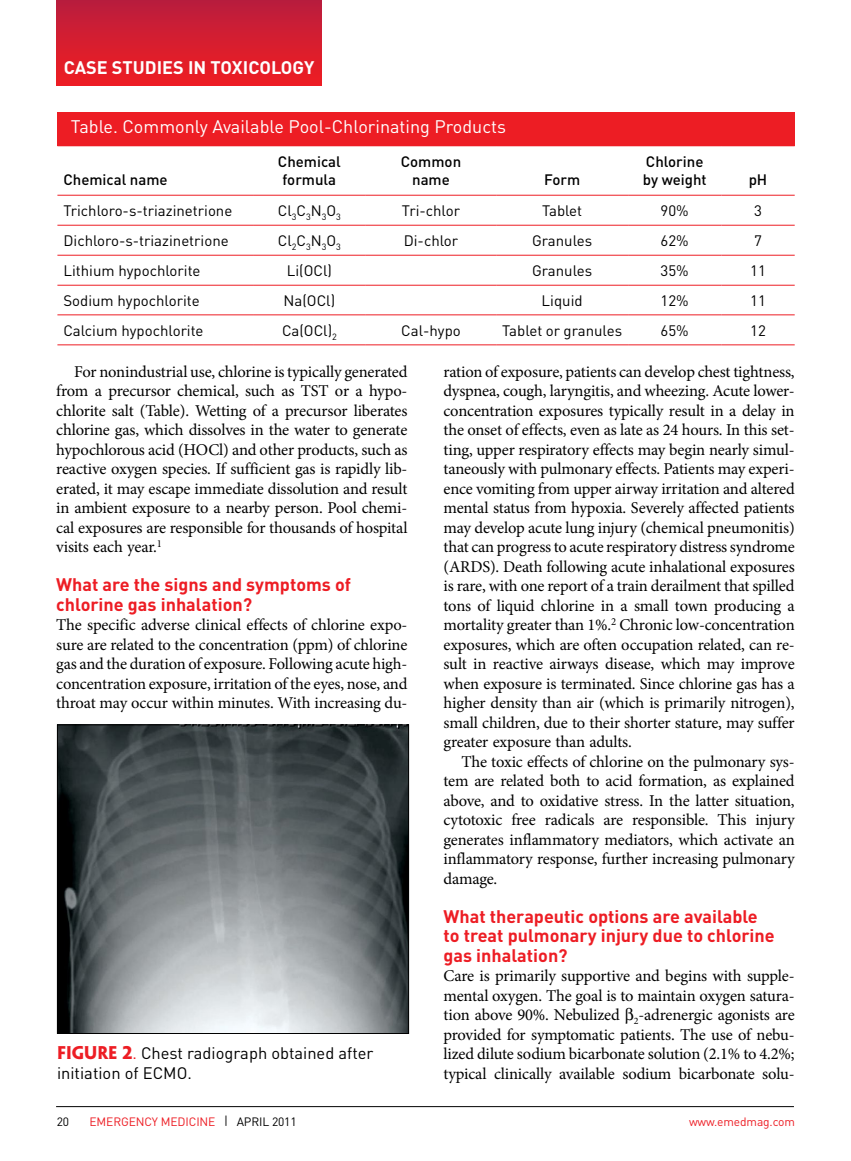
<style>
.page{position:relative;width:851px;height:1161px;background:#fff}
.page>*{position:absolute;margin:0;border:0;box-sizing:border-box;transform-origin:0 0}
.ahd{font:700 18px/19.5px "DIN";color:#ed1d24}
.thd{font:18px "DIN";color:#fff}
.t1{font:700 18px "DIN";color:#fff}
.body_no_indent{font:16.5px/19.5px "Minion Pro";letter-spacing:-.01em;color:#000;text-align:justify}
.body{font:16.5px/19.5px "Minion Pro";letter-spacing:-.015em;color:#000;text-align:justify}
.cap{font:16.5px/19.5px "DIN";color:#000}
.tbt{font:15px "DIN";color:#000}
.tbt-2{font:500 15px/18px "DIN";color:#000;text-align:center}
.t2{font:12px "DIN";letter-spacing:-.01em;color:#ed1d24}
.t3{font:12px "DIN";color:#000}
.s1{font-family:"Penumbra Flare Std";font-weight:700;color:#ed1d24}
.s2{color:#ed1d24}
.s3{color:#000}
</style>
<div class="page">
<div style="left:56px;top:0;width:265px;height:85px;background:linear-gradient(to bottom,#ba1d3e,#f01d22)"></div>
<hr style="left:56px;top:1106px;width:738px;height:1px;background:#000">
<img style="left:59px;top:726px;width:348px;height:306px">
<div style="left:57px;top:724px;width:352px;height:310px;border:1px solid #000"></div>
<div style="left:57px;top:112px;width:737px;height:34px;background:#ed1d24"></div>
<hr style="left:57px;top:195px;width:196px;height:1px;background:#ed1d24">
<hr style="left:253px;top:195px;width:113px;height:1px;background:#ed1d24">
<hr style="left:366px;top:195px;width:130px;height:1px;background:#ed1d24">
<hr style="left:496px;top:195px;width:132px;height:1px;background:#ed1d24">
<hr style="left:628px;top:195px;width:93px;height:1px;background:#ed1d24">
<hr style="left:721px;top:195px;width:73px;height:1px;background:#ed1d24">
<hr style="left:57px;top:225px;width:196px;height:1px;background:#ed1d24">
<hr style="left:253px;top:225px;width:113px;height:1px;background:#ed1d24">
<hr style="left:366px;top:225px;width:130px;height:1px;background:#ed1d24">
<hr style="left:496px;top:225px;width:132px;height:1px;background:#ed1d24">
<hr style="left:628px;top:225px;width:93px;height:1px;background:#ed1d24">
<hr style="left:721px;top:225px;width:73px;height:1px;background:#ed1d24">
<hr style="left:57px;top:255px;width:196px;height:1px;background:#ed1d24">
<hr style="left:253px;top:255px;width:113px;height:1px;background:#ed1d24">
<hr style="left:366px;top:255px;width:130px;height:1px;background:#ed1d24">
<hr style="left:496px;top:255px;width:132px;height:1px;background:#ed1d24">
<hr style="left:628px;top:255px;width:93px;height:1px;background:#ed1d24">
<hr style="left:721px;top:255px;width:73px;height:1px;background:#ed1d24">
<hr style="left:57px;top:285px;width:196px;height:1px;background:#ed1d24">
<hr style="left:253px;top:285px;width:113px;height:1px;background:#ed1d24">
<hr style="left:366px;top:285px;width:130px;height:1px;background:#ed1d24">
<hr style="left:496px;top:285px;width:132px;height:1px;background:#ed1d24">
<hr style="left:628px;top:285px;width:93px;height:1px;background:#ed1d24">
<hr style="left:721px;top:285px;width:73px;height:1px;background:#ed1d24">
<hr style="left:57px;top:314px;width:196px;height:1px;background:#ed1d24">
<hr style="left:253px;top:314px;width:113px;height:1px;background:#ed1d24">
<hr style="left:366px;top:314px;width:130px;height:1px;background:#ed1d24">
<hr style="left:496px;top:314px;width:132px;height:1px;background:#ed1d24">
<hr style="left:628px;top:314px;width:93px;height:1px;background:#ed1d24">
<hr style="left:721px;top:314px;width:73px;height:1px;background:#ed1d24">
<hr style="left:57px;top:344px;width:196px;height:1px;background:#ed1d24">
<hr style="left:253px;top:344px;width:113px;height:1px;background:#ed1d24">
<hr style="left:366px;top:344px;width:130px;height:1px;background:#ed1d24">
<hr style="left:496px;top:344px;width:132px;height:1px;background:#ed1d24">
<hr style="left:628px;top:344px;width:93px;height:1px;background:#ed1d24">
<hr style="left:721px;top:344px;width:73px;height:1px;background:#ed1d24">
<p class="t1" style="left:64px;top:56px;width:252px">CASE STUDIES IN TOXICOLOGY</p>
<p class="thd" style="left:71px;top:115px;width:436px">Table. Commonly Available Pool-Chlorinating Products</p>
<p class="tbt-2" style="left:63px;top:170px;width:106px">Chemical name</p>
<p class="tbt-2" style="left:278px;top:152px;width:64px">Chemical formula</p>
<p class="tbt-2" style="left:401px;top:152px;width:62px">Common name</p>
<p class="tbt-2" style="left:544px;top:170px;width:38px">Form</p>
<p class="tbt-2" style="left:642px;top:152px;width:65px;text-align:left">Chlorine by weight</p>
<p class="tbt-2" style="left:748px;top:170px;width:20px">pH</p>
<p class="tbt" style="left:63px;top:202px;width:170px">Trichloro-s-triazinetrione</p>
<p class="tbt" style="left:278px;top:202px;width:65px">Cl<sub>3</sub>C<sub>3</sub>N<sub>3</sub>O<sub>3</sub></p>
<p class="tbt" style="left:402px;top:202px;width:60px">Tri-chlor</p>
<p class="tbt" style="left:542px;top:202px;width:42px">Tablet</p>
<p class="tbt" style="left:660px;top:202px;width:30px">90%</p>
<p class="tbt" style="left:754px;top:202px;width:9px">3</p>
<p class="tbt" style="left:63px;top:232px;width:167px">Dichloro-s-triazinetrione</p>
<p class="tbt" style="left:278px;top:232px;width:65px">Cl<sub>2</sub>C<sub>3</sub>N<sub>3</sub>O<sub>3</sub></p>
<p class="tbt" style="left:404px;top:232px;width:56px">Di-chlor</p>
<p class="tbt" style="left:532px;top:232px;width:62px">Granules</p>
<p class="tbt" style="left:660px;top:232px;width:30px">62%</p>
<p class="tbt" style="left:754px;top:232px;width:9px">7</p>
<p class="tbt" style="left:63px;top:262px;width:139px">Lithium hypochlorite</p>
<p class="tbt" style="left:287px;top:262px;width:47px">Li(OCl)</p>
<p class="tbt" style="left:532px;top:262px;width:62px">Granules</p>
<p class="tbt" style="left:660px;top:262px;width:30px">35%</p>
<p class="tbt" style="left:750px;top:262px;width:17px">11</p>
<p class="tbt" style="left:63px;top:291px;width:138px">Sodium hypochlorite</p>
<p class="tbt" style="left:283px;top:291px;width:53px">Na(OCl)</p>
<p class="tbt" style="left:541px;top:291px;width:42px">Liquid</p>
<p class="tbt" style="left:660px;top:291px;width:30px">12%</p>
<p class="tbt" style="left:750px;top:291px;width:17px">11</p>
<p class="tbt" style="left:63px;top:321px;width:142px">Calcium hypochlorite</p>
<p class="tbt" style="left:282px;top:321px;width:56px">Ca(OCl)<sub>2</sub></p>
<p class="tbt" style="left:401px;top:321px;width:61px">Cal-hypo</p>
<p class="tbt" style="left:502px;top:321px;width:121px">Tablet or granules</p>
<p class="tbt" style="left:660px;top:321px;width:30px">65%</p>
<p class="tbt" style="left:750px;top:321px;width:17px">12</p>
<p class="body" style="left:56px;top:362px;width:353px;text-indent:18px">For nonindustrial use, chlorine is typically generated from a precursor chemical, such as TST or a hypo&shy;chlorite salt (Table). Wetting of a precursor liberates chlorine gas, which dissolves in the water to generate hypochlorous acid (HOCl) and other products, such as reactive oxygen species. If sufficient gas is rapidly lib&shy;erated, it may escape immediate dissolution and result in ambient exposure to a nearby person. Pool chemi&shy;cal exposures are responsible for thousands of hospital visits each year.<sup>1</sup></p>
<p class="ahd" style="left:56px;top:574px;width:296px">What are the signs and symptoms of chlorine gas inhalation?</p>
<p class="body_no_indent" style="left:56px;top:615px;width:353px">The specific adverse clinical effects of chlorine expo&shy;sure are related to the concentration (ppm) of chlorine gas and the duration of exposure. Following acute high&shy;concentration exposure, irritation of the eyes, nose, and throat may occur within minutes. With increasing du-</p>
<p class="cap" style="left:57px;top:1043px;width:318px"><span class="s1">FIGURE 2</span><span class="s2">.</span> Chest radiograph obtained after initiation of ECMO.</p>
<p class="body_no_indent" style="left:443px;top:362px;width:353px">ration of exposure, patients can develop chest tightness, dyspnea, cough, laryngitis, and wheezing. Acute lower&shy;concentration exposures typically result in a delay in the onset of effects, even as late as 24 hours. In this set&shy;ting, upper respiratory effects may begin nearly simul&shy;taneously with pulmonary effects. Patients may experi&shy;ence vomiting from upper airway irritation and altered mental status from hypoxia. Severely affected patients may develop acute lung injury (chemical pneumonitis) that can progress to acute respiratory distress syndrome (ARDS). Death following acute inhalational exposures is rare, with one report of a train derailment that spilled tons of liquid chlorine in a small town producing a mortality greater than 1%.<sup>2</sup> Chronic low-concentration exposures, which are often occupation related, can re&shy;sult in reactive airways disease, which may improve when exposure is terminated. Since chlorine gas has a higher density than air (which is primarily nitrogen), small children, due to their shorter stature, may suffer greater exposure than adults.</p>
<p class="body" style="left:443px;top:752px;width:353px;text-indent:18px">The toxic effects of chlorine on the pulmonary sys&shy;tem are related both to acid formation, as explained above, and to oxidative stress. In the latter situation, cytotoxic free radicals are responsible. This injury generates inflammatory mediators, which activate an inflammatory response, further increasing pulmonary damage.</p>
<p class="ahd" style="left:443px;top:905px;width:333px">What therapeutic options are available to treat pulmonary injury due to chlorine gas inhalation?</p>
<p class="body_no_indent" style="left:443px;top:966px;width:353px">Care is primarily supportive and begins with supple&shy;mental oxygen. The goal is to maintain oxygen satura&shy;tion above 90%. Nebulized <sub>2</sub>-adrenergic agonists are provided for symptomatic patients. The use of nebu&shy;lized dilute sodium bicarbonate solution (2.1% to 4.2%; typical clinically available sodium bicarbonate solu-</p>
<p class="t3" style="left:57px;top:1115px;width:14px">20</p>
<p class="t2" style="left:89px;top:1115px;width:209px">EMERGENCY MEDICINE <span class="s3">| APRIL 2011</span></p>
<p class="t2" style="left:689px;top:1115px;width:108px">www.emedmag.com</p>
</div>
